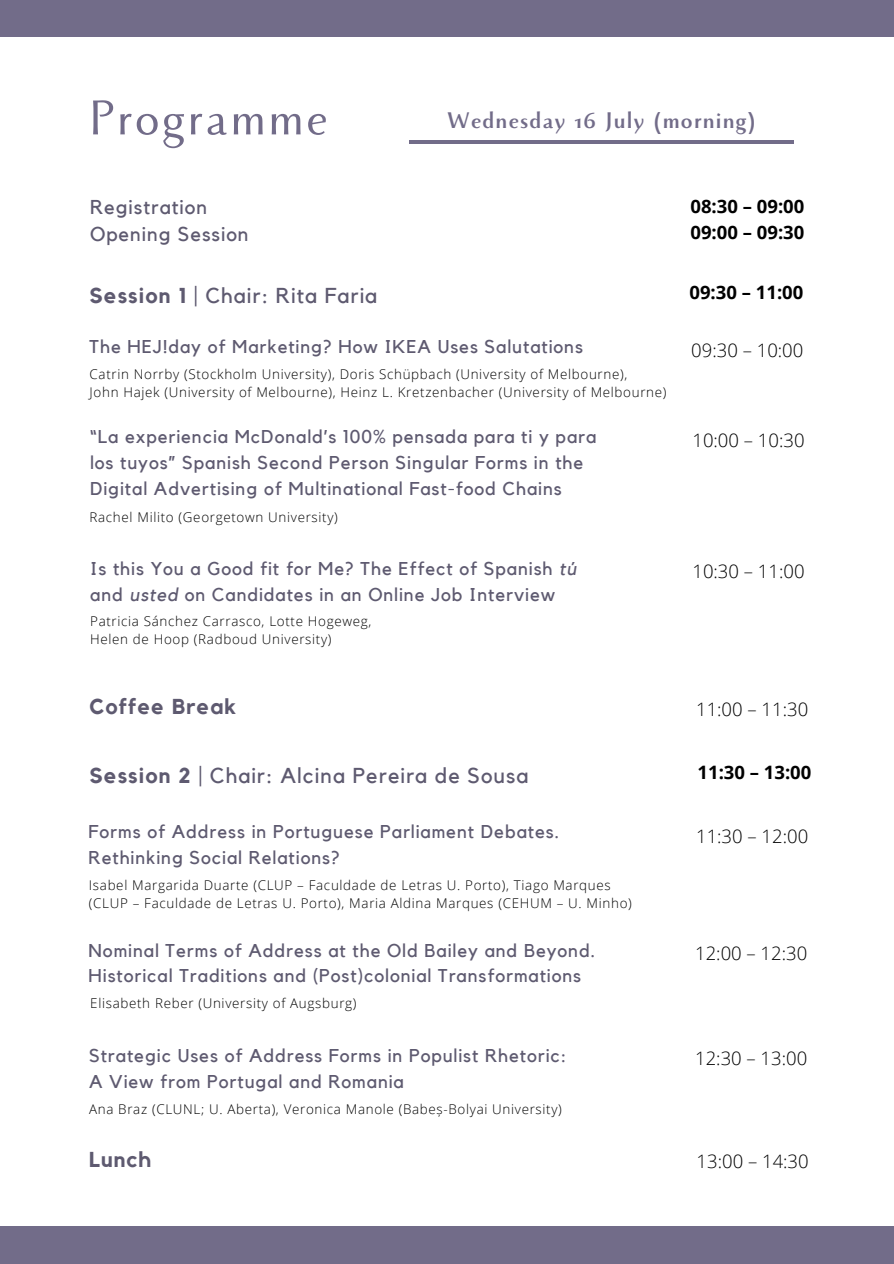
<style>
.page{position:relative;width:894px;height:1264px;background:#fff}
.page>*{position:absolute;margin:0;border:0;box-sizing:border-box;transform-origin:0 0}
.t1{font:54.45px "Monterchi";letter-spacing:.05em;color:#726c89}
.t2{font:700 25.2px "Monterchi";letter-spacing:.05em;color:#726c89}
.t3{font:21.45px "Kollektif";letter-spacing:.05em;color:#5e5a70}
.t4{font:700 21.45px "Kollektif";letter-spacing:.05em;color:#5e5a70}
.t5{font:19.95px "Kollektif";letter-spacing:.05em;color:#5e5a70}
.t6{font:18.45px/26px "Kollektif";letter-spacing:.05em;color:#5e5a70}
.t7{font:300 18.45px "Open Sans";color:#000}
.t8{font:700 18.45px "Open Sans";color:#000}
.t9{font:300 13.35px "Open Sans";letter-spacing:.05em;color:#000}
.s1{font-weight:700}
.s2{font-style:italic}
</style>
<div class="page">
<div style="left:0;top:0;width:893px;height:36px;background:#726c89"></div>
<div style="left:0;top:1226px;width:893px;height:37px;background:#726c89"></div>
<hr style="left:409px;top:140px;width:383px;height:3px;background:#726c89">
<p class="t1" style="left:89px;top:91px;width:240px">Programme</p>
<p class="t2" style="left:447px;top:108px;width:310px">Wednesday 16 July (morning)</p>
<p class="t5" style="left:90px;top:198px;width:118px">Registration</p>
<p class="t5" style="left:90px;top:225px;width:160px">Opening Session</p>
<p class="t8" style="left:690px;top:193px;width:115px">08:30 – 09:00</p>
<p class="t8" style="left:690px;top:219px;width:115px">09:00 – 09:30</p>
<p class="t3" style="left:89px;top:286px;width:289px"><span class="s1">Session 1</span> | Chair: Rita Faria</p>
<p class="t8" style="left:689px;top:279px;width:115px">09:30 – 11:00</p>
<p class="t6" style="left:89px;top:334px;width:495px">The HEJ!day of Marketing? How IKEA Uses Salutations</p>
<p class="t9" style="left:90px;top:365px;width:539px">Catrin Norrby (Stockholm University), Doris Schüpbach (University of Melbourne),</p>
<p class="t9" style="left:90px;top:382px;width:578px">John Hajek (University of Melbourne), Heinz L. Kretzenbacher (University of Melbourne)</p>
<p class="t6" style="left:90px;top:424px;width:507px">“La experiencia McDonald’s 100% pensada para ti y para los tuyos” Spanish Second Person Singular Forms in the<br>Digital Advertising of Multinational Fast-food Chains</p>
<p class="t9" style="left:89px;top:507px;width:250px">Rachel Milito (Georgetown University)</p>
<p class="t6" style="left:90px;top:556px;width:487px">Is this You a Good fit for Me? The Effect of Spanish <span class="s2">tú </span>and <span class="s2">usted</span> on Candidates in an Online Job Interview</p>
<p class="t9" style="left:90px;top:612px;width:283px">Patricia Sánchez Carrasco, Lotte Hogeweg,</p>
<p class="t9" style="left:90px;top:630px;width:243px">Helen de Hoop (Radboud University)</p>
<p class="t4" style="left:89px;top:696px;width:148px">Coffee Break</p>
<p class="t7" style="left:691px;top:337px;width:114px">09:30 – 10:00</p>
<p class="t7" style="left:692px;top:427px;width:114px">10:00 – 10:30</p>
<p class="t7" style="left:692px;top:558px;width:114px">10:30 – 11:00</p>
<p class="t7" style="left:696px;top:695px;width:114px">11:00 – 11:30</p>
<p class="t3" style="left:89px;top:765px;width:440px"><span class="s1">Session 2</span> | Chair: Alcina Pereira de Sousa</p>
<p class="t8" style="left:697px;top:759px;width:115px">11:30 – 13:00</p>
<p class="t6" style="left:89px;top:819px;width:472px">Forms of Address in Portuguese Parliament Debates.<br>Rethinking Social Relations?</p>
<p class="t9" style="left:89px;top:875px;width:523px">Isabel Margarida Duarte (CLUP – Faculdade de Letras U. Porto), Tiago Marques</p>
<p class="t9" style="left:89px;top:893px;width:544px">(CLUP – Faculdade de Letras U. Porto), Maria Aldina Marques (CEHUM – U. Minho)</p>
<p class="t6" style="left:89px;top:937px;width:508px">Nominal Terms of Address at the Old Bailey and Beyond.<br>Historical Traditions and (Post)colonial Transformations</p>
<p class="t9" style="left:90px;top:994px;width:268px">Elisabeth Reber (University of Augsburg)</p>
<p class="t6" style="left:89px;top:1043px;width:479px">Strategic Uses of Address Forms in Populist Rhetoric:</p>
<p class="t6" style="left:89px;top:1069px;width:316px">A View from Portugal and Romania</p>
<p class="t9" style="left:89px;top:1099px;width:474px">Ana Braz (CLUNL; U. Aberta), Veronica Manole (Babeș-Bolyai University)</p>
<p class="t4" style="left:89px;top:1149px;width:63px">Lunch</p>
<p class="t7" style="left:696px;top:823px;width:114px">11:30 – 12:00</p>
<p class="t7" style="left:695px;top:940px;width:114px">12:00 – 12:30</p>
<p class="t7" style="left:695px;top:1045px;width:114px">12:30 – 13:00</p>
<p class="t7" style="left:696px;top:1147px;width:114px">13:00 – 14:30</p>
</div>
